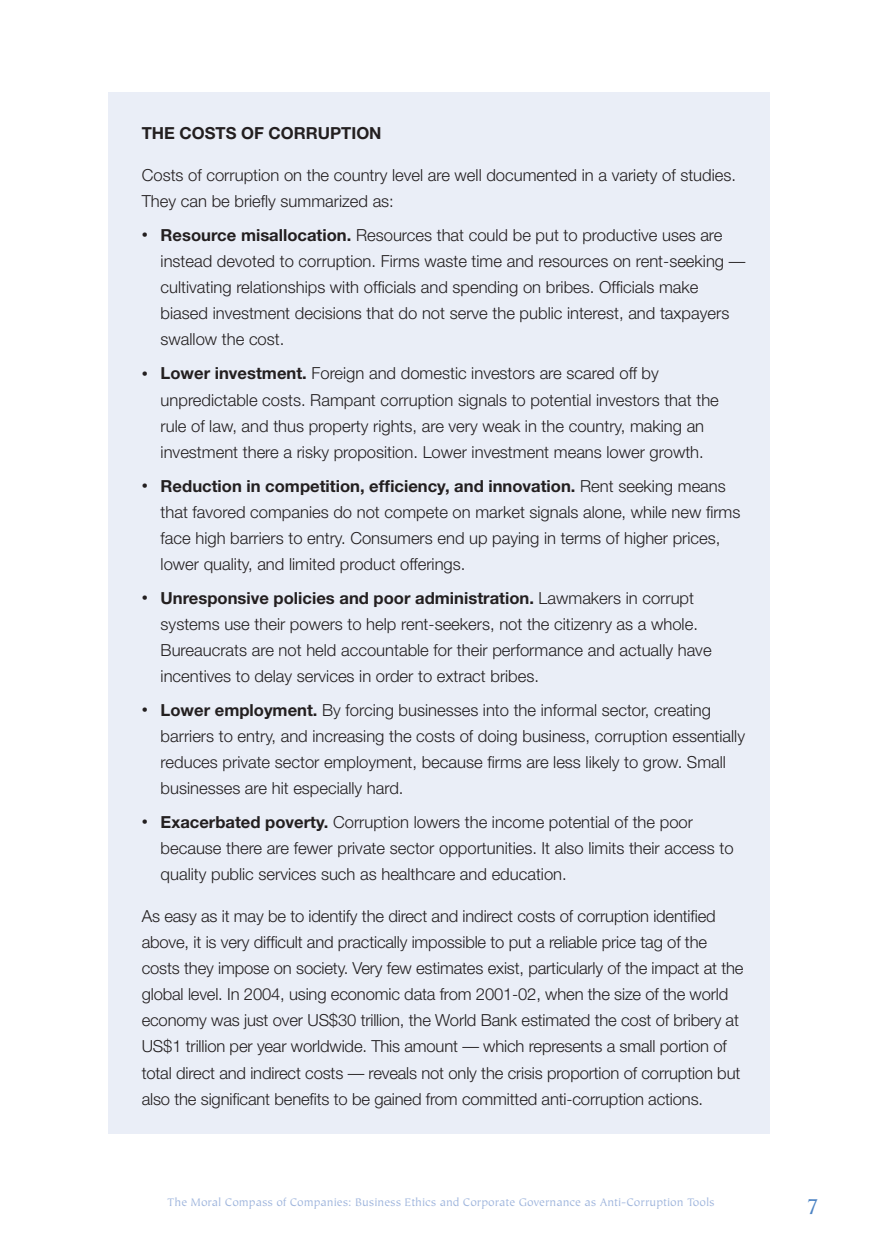
<style>
.page{position:relative;width:882px;height:1260px;background:#fff}
.page>*{position:absolute;margin:0;border:0;box-sizing:border-box;transform-origin:0 0}
.t1{font:24.5px "Tiepolo";color:#4d84c4}
.t2{font:300 16.62px/26.1px "Helvetica Neue";color:#231f20}
.t3{font:700 16.62px "Helvetica Neue";color:#231f20}
.t4{font:12.25px "Tiepolo";color:#a0b6dd}
.s1{font-size:12.25px}
.s2{font-weight:700}
</style>
<div class="page">
<div style="left:108px;top:93px;width:662px;height:1041px;background:#eaeef7"></div>
<p class="t3" style="left:142px;top:123px;width:75px">The Costs</p>
<p class="t3" style="left:241px;top:123px;width:142px">of Corruption</p>
<p class="t2" style="left:142px;top:162px;width:596px">Costs of corruption on the country level are well documented in a variety of studies.<br>They can be briefly summarized as:</p>
<p class="t2" style="left:161px;top:222px;width:586px;text-indent:-19px"><span class="s1">•</span> <span class="s2">Resource misallocation.</span> Resources that could be put to productive uses are instead devoted to corruption. Firms waste time and resources on rent-seeking — cultivating relationships with officials and spending on bribes. Officials make biased investment decisions that do not serve the public interest, and taxpayers swallow the cost.</p>
<p class="t2" style="left:161px;top:360px;width:560px;text-indent:-19px"><span class="s1">•</span> <span class="s2">Lower investment.</span> Foreign and domestic investors are scared off by unpredictable costs. Rampant corruption signals to potential investors that the rule of law, and thus property rights, are very weak in the country, making an investment there a risky proposition. Lower investment means lower growth.</p>
<p class="t2" style="left:161px;top:472px;width:581px;text-indent:-19px"><span class="s1">•</span> <span class="s2">Reduction in competition, efficiency, and innovation.</span> Rent seeking means that favored companies do not compete on market signals alone, while new firms face high barriers to entry. Consumers end up paying in terms of higher prices, lower quality, and limited product offerings.</p>
<p class="t2" style="left:161px;top:584px;width:553px;text-indent:-19px"><span class="s1">•</span> <span class="s2">Unresponsive policies and poor administration.</span> Lawmakers in corrupt systems use their powers to help rent-seekers, not the citizenry as a whole.<br>Bureaucrats are not held accountable for their performance and actually have incentives to delay services in order to extract bribes.</p>
<p class="t2" style="left:161px;top:697px;width:586px;text-indent:-19px"><span class="s1">•</span> <span class="s2">Lower employment.</span> By forcing businesses into the informal sector, creating barriers to entry, and increasing the costs of doing business, corruption essentially reduces private sector employment, because firms are less likely to grow. Small businesses are hit especially hard.</p>
<p class="t2" style="left:161px;top:809px;width:575px;text-indent:-19px"><span class="s1">•</span> <span class="s2">Exacerbated poverty.</span> Corruption lowers the income potential of the poor because there are fewer private sector opportunities. It also limits their access to quality public services such as healthcare and education.</p>
<p class="t2" style="left:142px;top:903px;width:603px">As easy as it may be to identify the direct and indirect costs of corruption identified above, it is very difficult and practically impossible to put a reliable price tag of the costs they impose on society. Very few estimates exist, particularly of the impact at the global level. In 2004, using economic data from 2001-02, when the size of the world economy was just over US$30 trillion, the World Bank estimated the cost of bribery at US$1 trillion per year worldwide. This amount — which represents a small portion of total direct and indirect costs — reveals not only the crisis proportion of corruption but also the significant benefits to be gained from committed anti-corruption actions.</p>
<p class="t4" style="left:167px;top:1195px;width:549px">The Moral Compass of Companies: Business Ethics and Corporate Governance as Anti-Corruption Tools</p>
<h1 class="t1" style="left:806px;top:1194px;width:15px">7</h1>
</div>
